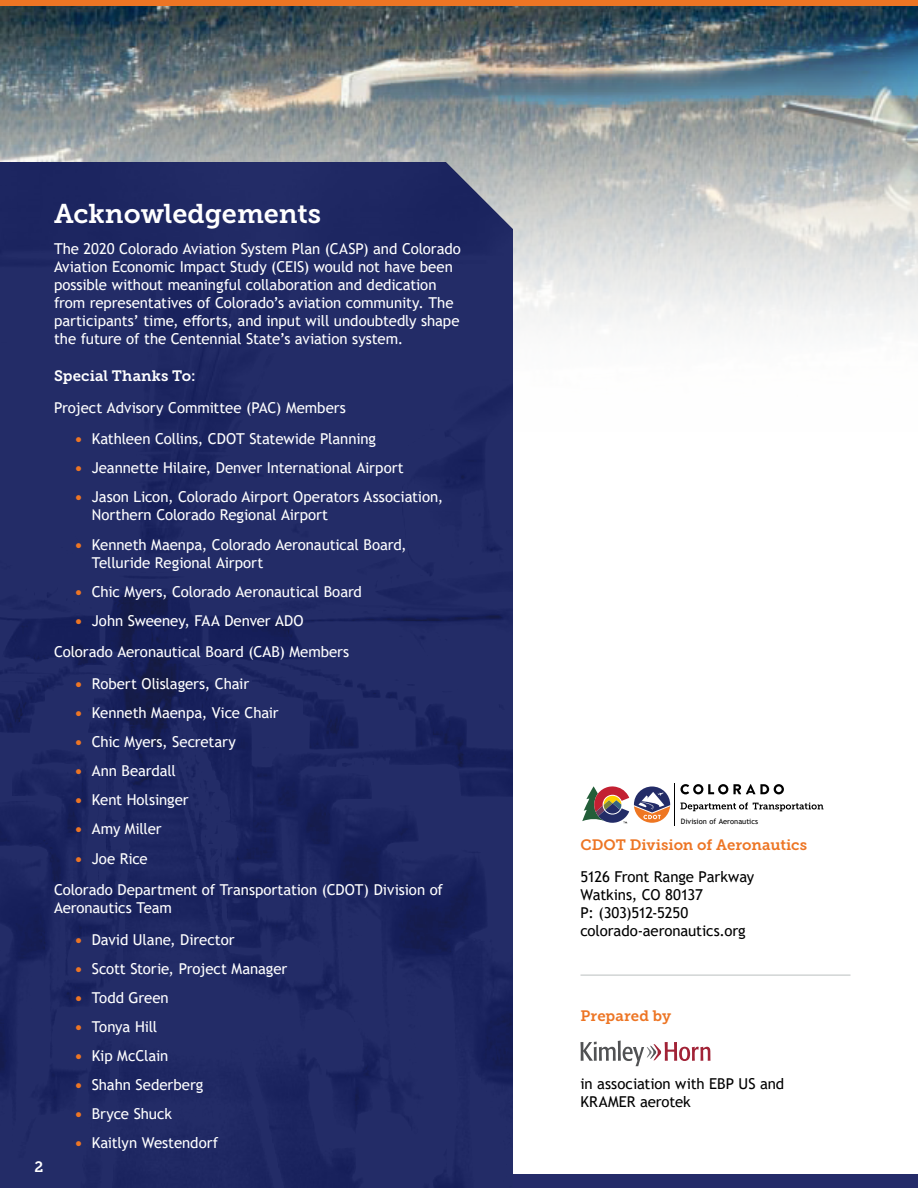
<style>
.page{position:relative;width:918px;height:1188px;background:#fff}
.page>*{position:absolute;margin:0;border:0;box-sizing:border-box;transform-origin:0 0}
.Subhead_White{font:27px "Museo Slab 700";color:#fff}
.Normal_White{font:15px/18px "Trebuchet MS";letter-spacing:-.005em;color:#fff}
.Normal_No_Space{font:15px/18px "Trebuchet MS";letter-spacing:-.01em;color:#000}
.t1{font:15px "Museo Slab 700";color:#ed7524}
.Normal_White-2{font:15px "Museo Slab 700";letter-spacing:.01em;color:#fff}
.t2{font:7.5px "Trebuchet MS";color:#000}
.s1{font-family:"Museo Slab 700";color:#ed7524}
</style>
<div class="page">
<div style="left:0;top:1174px;width:918px;height:14px;background:#242b69"></div>
<div style="left:0;top:0;width:918px;height:7px;background:#ed7524"></div>
<img style="left:0;top:6px;width:918px;height:16px">
<img style="left:0;top:22px;width:918px;height:308px">
<svg style="left:0;top:162px;width:513px;height:1026px;fill:#232c67"></svg>
<hr style="left:674px;top:783px;width:1px;height:42px;background:#000">
<svg style="left:582px;top:786px;width:88px;height:38px"></svg>
<svg style="left:680px;top:784px;width:104px;height:10px"></svg>
<svg style="left:680px;top:802px;width:144px;height:9px"></svg>
<svg style="left:580px;top:1041px;width:130px;height:25px"></svg>
<hr style="left:580px;top:974px;width:270px;height:2px;background:#d1d4d4">
<p class="Normal_White-2" style="left:34px;top:1158px;width:10px">2</p>
<p class="Subhead_White" style="left:54px;top:198px;width:269px">Acknowledgements</p>
<p class="Normal_White" style="left:54px;top:240px;width:408px">The 2020 Colorado Aviation System Plan (CASP) and Colorado Aviation Economic Impact Study (CEIS) would not have been possible without meaningful collaboration and dedication from representatives of Colorado’s aviation community. The participants’ time, efforts, and input will undoubtedly shape the future of the Centennial State’s aviation system.</p>
<p class="Normal_White-2" style="left:54px;top:367px;width:143px">Special Thanks To:</p>
<p class="Normal_White" style="left:54px;top:398px;width:293px">Project Advisory Committee (PAC) Members</p>
<p class="Normal_White" style="left:76px;top:430px;width:302px"><span class="s1">•</span> Kathleen Collins, CDOT Statewide Planning</p>
<p class="Normal_White" style="left:76px;top:459px;width:330px"><span class="s1">•</span> Jeannette Hilaire, Denver International Airport</p>
<p class="Normal_White" style="left:92px;top:488px;width:353px;text-indent:-16px"><span class="s1">•</span> Jason Licon, Colorado Airport Operators Association,<br>Northern Colorado Regional Airport</p>
<p class="Normal_White" style="left:92px;top:535px;width:317px;text-indent:-16px"><span class="s1">•</span> Kenneth Maenpa, Colorado Aeronautical Board,<br>Telluride Regional Airport</p>
<p class="Normal_White" style="left:76px;top:582px;width:288px"><span class="s1">•</span> Chic Myers, Colorado Aeronautical Board</p>
<p class="Normal_White" style="left:76px;top:611px;width:230px"><span class="s1">•</span> John Sweeney, FAA Denver ADO</p>
<p class="Normal_White" style="left:54px;top:643px;width:297px">Colorado Aeronautical Board (CAB) Members</p>
<p class="Normal_White" style="left:76px;top:674px;width:175px"><span class="s1">•</span> Robert Olislagers, Chair</p>
<p class="Normal_White" style="left:76px;top:703px;width:205px"><span class="s1">•</span> Kenneth Maenpa, Vice Chair</p>
<p class="Normal_White" style="left:76px;top:733px;width:162px"><span class="s1">•</span> Chic Myers, Secretary</p>
<p class="Normal_White" style="left:76px;top:762px;width:102px"><span class="s1">•</span> Ann Beardall</p>
<p class="Normal_White" style="left:76px;top:791px;width:115px"><span class="s1">•</span> Kent Holsinger</p>
<p class="Normal_White" style="left:76px;top:820px;width:88px"><span class="s1">•</span> Amy Miller</p>
<p class="Normal_White" style="left:76px;top:849px;width:74px"><span class="s1">•</span> Joe Rice</p>
<p class="Normal_White" style="left:54px;top:881px;width:391px">Colorado Department of Transportation (CDOT) Division of<br>Aeronautics Team</p>
<p class="Normal_White" style="left:76px;top:930px;width:161px"><span class="s1">•</span> David Ulane, Director</p>
<p class="Normal_White" style="left:76px;top:959px;width:213px"><span class="s1">•</span> Scott Storie, Project Manager</p>
<p class="Normal_White" style="left:76px;top:988px;width:95px"><span class="s1">•</span> Todd Green</p>
<p class="Normal_White" style="left:76px;top:1017px;width:83px"><span class="s1">•</span> Tonya Hill</p>
<p class="Normal_White" style="left:76px;top:1047px;width:94px"><span class="s1">•</span> Kip McClain</p>
<p class="Normal_White" style="left:76px;top:1076px;width:129px"><span class="s1">•</span> Shahn Sederberg</p>
<p class="Normal_White" style="left:76px;top:1105px;width:98px"><span class="s1">•</span> Bryce Shuck</p>
<p class="Normal_White" style="left:76px;top:1134px;width:144px"><span class="s1">•</span> Kaitlyn Westendorf</p>
<p class="t2" style="left:681px;top:817px;width:79px">Division of Aeronautics</p>
<p class="t1" style="left:580px;top:837px;width:228px">CDOT Division of Aeronautics</p>
<p class="Normal_No_Space" style="left:580px;top:867px;width:175px">5126 Front Range Parkway</p>
<p class="Normal_No_Space" style="left:580px;top:885px;width:124px">Watkins, CO 80137</p>
<p class="Normal_No_Space" style="left:580px;top:903px;width:109px">P: (303)512-5250</p>
<p class="Normal_No_Space" style="left:580px;top:921px;width:167px">colorado-aeronautics.org</p>
<p class="t1" style="left:580px;top:1008px;width:92px">Prepared by</p>
<p class="Normal_No_Space" style="left:580px;top:1074px;width:205px">in association with EBP US and<br>KRAMER aerotek</p>
</div>
